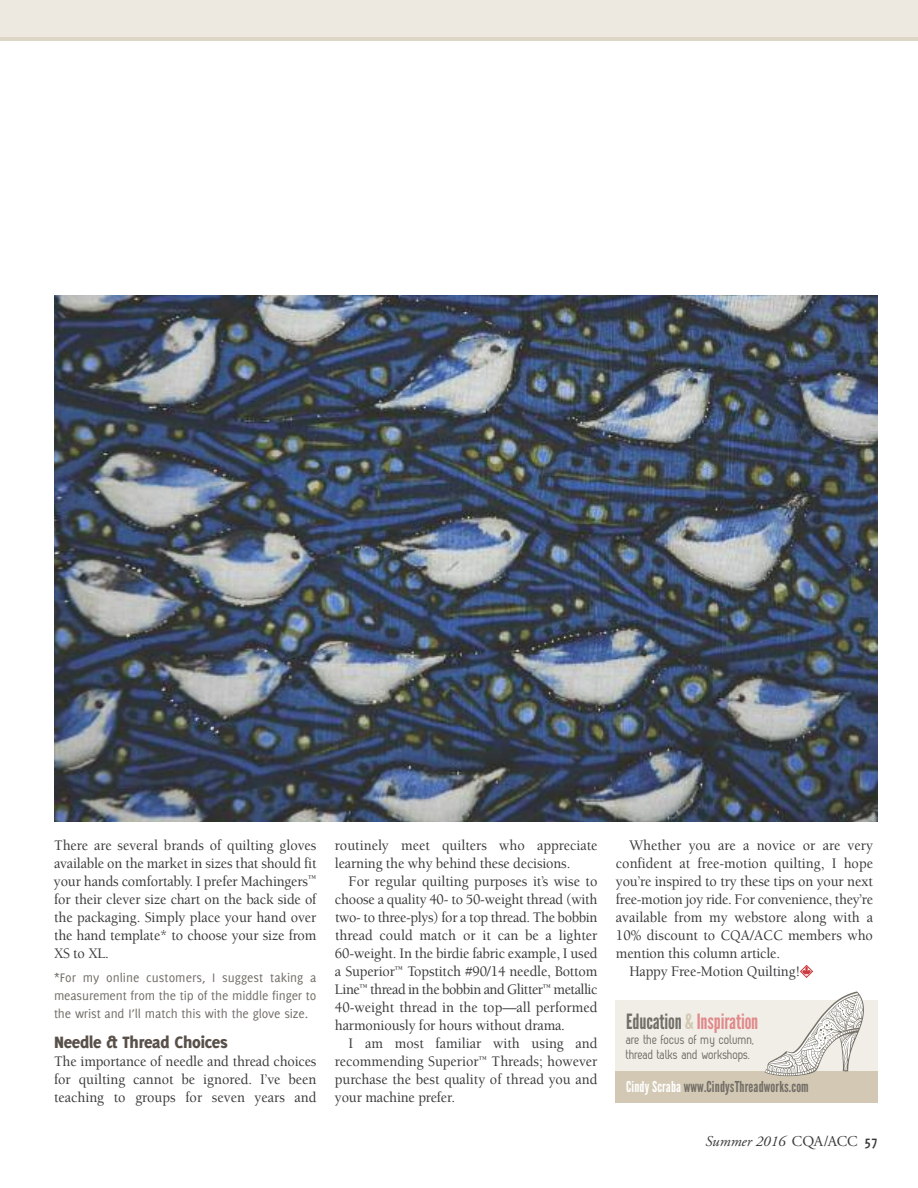
<style>
.page{position:relative;width:918px;height:1188px;background:#fff}
.page>*{position:absolute;margin:0;border:0;box-sizing:border-box;transform-origin:0 0}
.t1{font:21px "League Gothic";letter-spacing:-.005em;color:#e0898a}
.t2{font:800 18px "Delicious";letter-spacing:-.015em;color:#585049}
.t3{font:500 15px/18px "Berkeley Std";letter-spacing:-.01em;color:#39383a;text-align:justify;scale:.95 1}
.t4{font:15px "League Gothic";letter-spacing:.01em;color:#726d67}
.t5{font:italic 15px "Adobe Garamond";color:#39383a}
.t6{font:13.5px/18px "Delicious";letter-spacing:-.01em;color:#726d67;text-align:justify}
.t7{font:13.5px/15px "Zag";letter-spacing:-.005em;color:#726d67}
.s1{color:#726d67}
.s2{color:#d2c8b3}
.s3{color:#fff}
.s4{font-style:normal}
.s5{font-family:"Delicious";font-weight:700;font-style:normal}
</style>
<div class="page">
<div style="left:615px;top:1000px;width:262px;height:73px;background:#f1eee8"></div>
<div style="left:615px;top:1071px;width:262px;height:31px;background:#d2c8b3"></div>
<svg style="left:765px;top:991px;width:99px;height:85px"></svg>
<svg style="left:800px;top:965px;width:13px;height:12px"></svg>
<div style="left:0;top:0;width:918px;height:40px;background:#ede9e0"></div>
<hr style="left:0;top:38px;width:918px;height:3px;background:#ddd6c6">
<img style="left:55px;top:295px;width:823px;height:527px">
<p class="t3" style="left:54px;top:837px;width:278px">There are several brands of quilting gloves available on the market in sizes that should fit your hands comfortably. I prefer Machingers<sup>™ </sup>for their clever size chart on the back side of the packaging. Simply place your hand over the hand template* to choose your size from XS to XL.</p>
<p class="t6" style="left:54px;top:969px;width:264px">*For my online customers, I suggest taking a measurement from the tip of the middle finger to the wrist and I’ll match this with the glove size.</p>
<p class="t2" style="left:54px;top:1035px;width:175px">Needle &amp; Thread Choices</p>
<p class="t3" style="left:54px;top:1053px;width:278px">The importance of needle and thread choices for quilting cannot be ignored. I’ve been teaching to groups for seven years and</p>
<p class="t3" style="left:335px;top:837px;width:278px">routinely meet quilters who appreciate learning the why behind these decisions.</p>
<p class="t3" style="left:335px;top:873px;width:278px;text-indent:14px">For regular quilting purposes it’s wise to choose a quality 40- to 50-weight thread (with two- to three-plys) for a top thread. The bobbin thread could match or it can be a lighter 60-weight. In the birdie fabric example, I used a Superior<sup>™</sup> Topstitch #90/14 needle, Bottom Line<sup>™</sup> thread in the bobbin and Glitter<sup>™</sup> metallic 40-weight thread in the top—all performed harmoniously for hours without drama.</p>
<p class="t3" style="left:335px;top:1035px;width:278px;text-indent:13px">I am most familiar with using and recommending Superior<sup>™</sup> Threads; however purchase the best quality of thread you and your machine prefer.</p>
<p class="t3" style="left:629px;top:837px;width:258px">Whether you are a novice or are very</p>
<p class="t3" style="left:616px;top:855px;width:272px">confident at free-motion quilting, I hope</p>
<p class="t3" style="left:616px;top:873px;width:272px">you’re inspired to try these tips on your next</p>
<p class="t3" style="left:616px;top:891px;width:272px">free-motion joy ride. For convenience, they’re</p>
<p class="t3" style="left:616px;top:909px;width:272px">available from my webstore along with a</p>
<p class="t3" style="left:616px;top:927px;width:272px">10% discount to CQA/ACC members who</p>
<p class="t3" style="left:616px;top:945px;width:174px">mention this column article.</p>
<p class="t3" style="left:629px;top:963px;width:181px">Happy Free-Motion Quilting!</p>
<h1 class="t1" style="left:626px;top:1013px;width:134px"><span class="s1">Education</span> <span class="s2">&amp;</span> Inspiration</h1>
<p class="t7" style="left:626px;top:1031px;width:130px">are the focus of my column, thread talks and workshops.</p>
<p class="t4" style="left:626px;top:1081px;width:184px"><span class="s3">Cindy Scraba</span> www.CindysThreadworks.com</p>
<p class="t5" style="left:705px;top:1135px;width:174px">Summer 2016 <span class="s4">CQA/ACC</span> <span class="s5">57</span></p>
</div>
